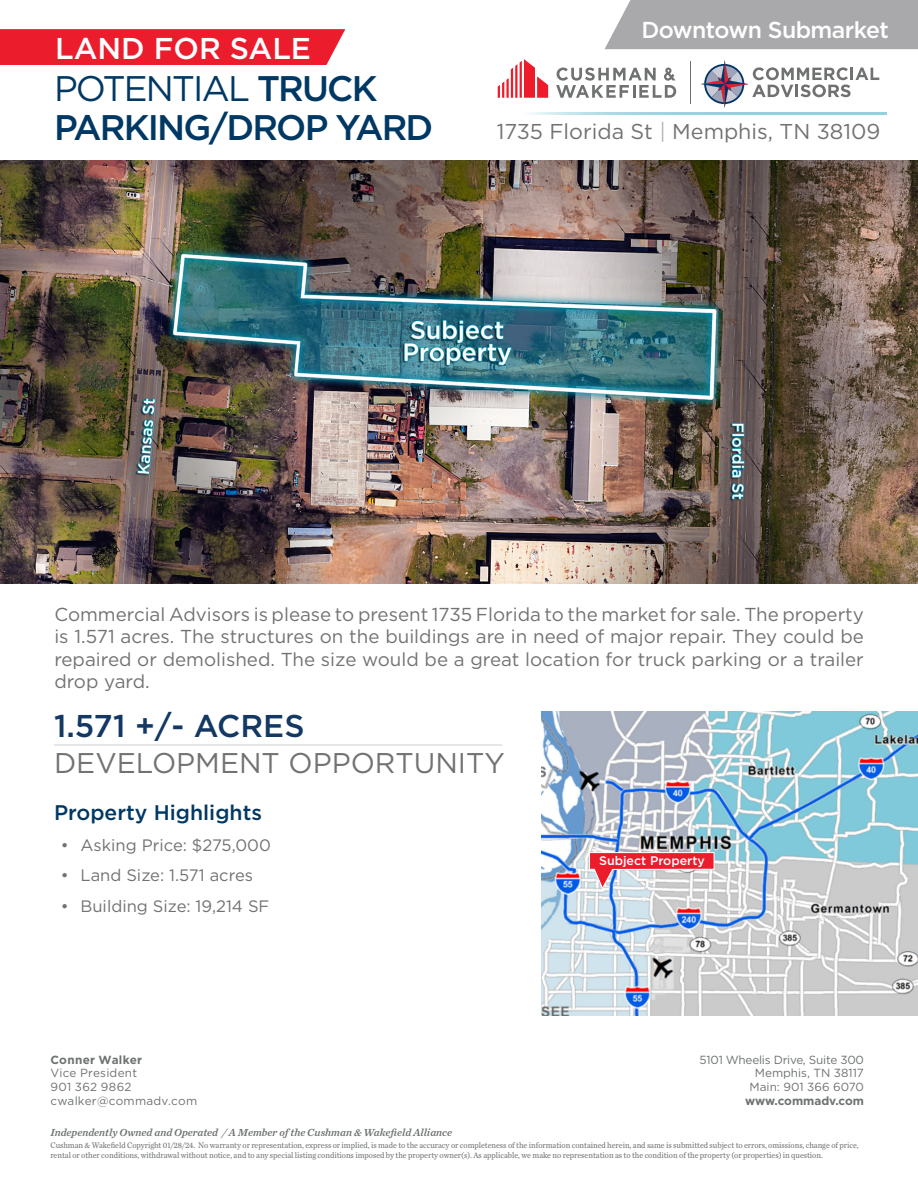
<style>
.page{position:relative;width:918px;height:1188px;background:#fff}
.page>*{position:absolute;margin:0;border:0;box-sizing:border-box;transform-origin:0 0}
.t1{font:500 35.55px/39px "Gotham";letter-spacing:-.05em;color:#003864}
.Subheading_-_gray{font:500 31.5px "Gotham";color:#133863}
.t2{font:500 30.15px "Gotham";color:#fff}
.Subheading_-_gray-2{font:28.5px "Gotham";color:#717272}
.t3{font:500 23.1px "Gotham";letter-spacing:-.025em;color:#fff}
.t4{font:21.45px "Gotham";color:#717272}
.Subheading_-_gray-3{font:500 21.15px "Gotham";color:#003864}
.Body_Text_-_Bullet{font:18.75px/22.5px "Gotham";color:#717271;text-align:justify}
.t5{font:16.5px "Gotham";color:#717271}
.Subheading_-_gray-4{font:500 12.45px "Gotham";color:#fff}
.t6{font:11.7px/13.8px "Gotham";letter-spacing:-.02em;color:#6e7271;text-align:right}
.t7{font:11.7px/13.8px "Gotham";letter-spacing:.02em;color:#6e7271}
.t8{font:700 11.7px "Gotham";color:#6e7271}
.t9{font:700 11.7px "Gotham";letter-spacing:.025em;color:#6e7271}
.t10{font:italic 10.65px "Chronicle Text G2 Semi";color:#6e7271}
.t11{font:8.4px/10.1px "Chronicle Text G2";letter-spacing:-.005em;color:#6e7271;scale:.95 1}
.s1{font-weight:400}
.s2{color:#b6b6b6}
</style>
<div class="page">
<div style="left:0;top:29px;width:345px;height:36px;background:#eb1c2b"></div>
<hr style="left:690px;top:61px;width:1px;height:42px;background:#707271">
<svg style="left:498px;top:59px;width:50px;height:39px"></svg>
<svg style="left:556px;top:67px;width:120px;height:31px"></svg>
<svg style="left:701px;top:61px;width:178px;height:47px"></svg>
<hr style="left:492px;top:112px;width:394px;height:3px;background:#95d1dd">
<img style="left:0;top:160px;width:918px;height:423px">
<div style="left:605px;top:0;width:313px;height:49px;background:#a9a8aa"></div>
<img style="left:541px;top:712px;width:377px;height:303px">
<svg style="left:589px;top:852px;width:126px;height:38px"></svg>
<hr style="left:54px;top:744px;width:448px;height:2px;background:#e6e6e6">
<h3 class="t2" style="left:55px;top:29px;width:258px">LAND FOR SALE</h3>
<h1 class="t1" style="left:54px;top:69px;width:381px"><span class="s1">POTENTIAL</span> TRUCK<br>PARKING/DROP YARD</h1>
<h3 class="t3" style="left:642px;top:15px;width:249px">Downtown Submarket</h3>
<h3 class="t4" style="left:497px;top:118px;width:385px">1735 Florida St <span class="s2">|</span> Memphis, TN 38109</h3>
<p class="Body_Text_-_Bullet" style="left:54px;top:602px;width:811px">Commercial Advisors is please to present 1735 Florida to the market for sale. The property is 1.571 acres. The structures on the buildings are in need of major repair. They could be repaired or demolished. The size would be a great location for truck parking or a trailer drop yard.</p>
<p class="Subheading_-_gray" style="left:54px;top:705px;width:252px">1.571 +/- ACRES</p>
<p class="Subheading_-_gray-2" style="left:54px;top:745px;width:452px">DEVELOPMENT OPPORTUNITY</p>
<p class="Subheading_-_gray-3" style="left:54px;top:798px;width:210px">Property Highlights</p>
<p class="t5" style="left:61px;top:835px;width:212px">• Asking Price: $275,000</p>
<p class="t5" style="left:61px;top:865px;width:194px">• Land Size: 1.571 acres</p>
<p class="t5" style="left:61px;top:895px;width:210px">• Building Size: 19,214 SF</p>
<h3 class="t9" style="left:50px;top:1052px;width:93px">Conner Walker</h3>
<h3 class="t7" style="left:50px;top:1066px;width:148px">Vice President<br>901 362 9862 cwalker@commadv.com</h3>
<p class="t10" style="left:50px;top:1124px;width:403px">Independently Owned and Operated / A Member of the Cushman &amp; Wakefield Alliance</p>
<p class="Subheading_-_gray-4" style="left:599px;top:852px;width:107px">Subject Property</p>
<h3 class="t6" style="left:700px;top:1052px;width:166px">5101 Wheelis Drive, Suite 300<br>Memphis, TN 38117<br>Main: 901 366 6070</h3>
<h3 class="t8" style="left:745px;top:1093px;width:120px">www.commadv.com</h3>
<p class="t11" style="left:50px;top:1140px;width:852px">Cushman &amp; Wakefield Copyright 01/28/24. No warranty or representation, express or implied, is made to the accuracy or completeness of the information contained herein, and same is submitted subject to errors, omissions, change of price, rental or other conditions, withdrawal without notice, and to any special listing conditions imposed by the property owner(s). As applicable, we make no representation as to the condition of the property (or properties) in question.</p>
</div>
